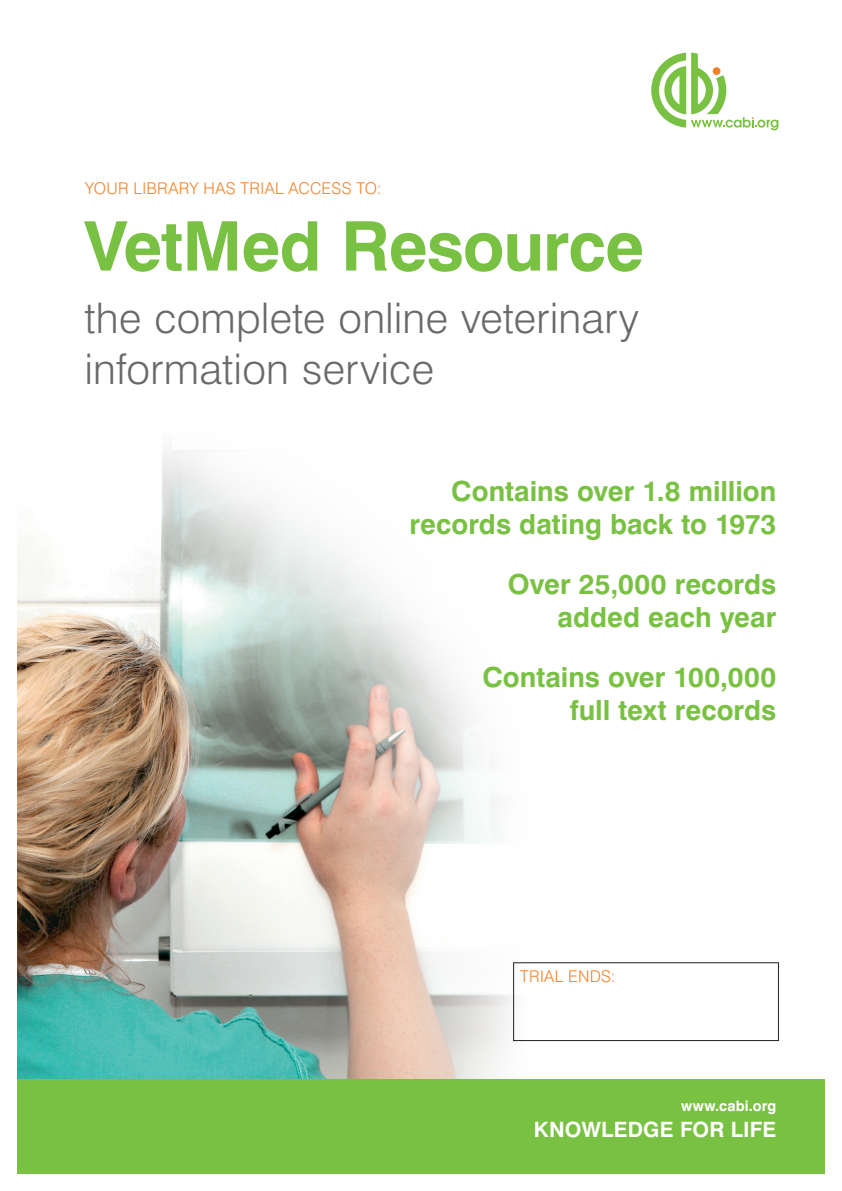
<style>
.page{position:relative;width:842px;height:1191px;background:#fff}
.page>*{position:absolute;margin:0;border:0;box-sizing:border-box;transform-origin:0 0}
.Stand-out__big{font:700 68.5px "Swiss 721 BT";letter-spacing:-.015em;color:#79c142}
.Stand-out__big-2{font:300 42.2px/50.7px "Swiss 721 BT";letter-spacing:.005em;color:#69696c}
.Stand-out__big-3{font:700 27.7px/33.3px "Swiss 721 BT";color:#79c142;text-align:right}
.t1{font:700 21.1px "Swiss 721 BT";letter-spacing:.01em;color:#fff}
.Stand-out__big-4{font:300 16.2px "Swiss 721 BT";letter-spacing:.02em;color:#f4822b}
.t2{font:700 14.5px "Swiss 721 BT";letter-spacing:.01em;color:#fff}
</style>
<div class="page">
<div style="left:17px;top:1078px;width:808px;height:96px;background:#79c142"></div>
<svg style="left:651px;top:53px;width:127px;height:77px"></svg>
<img style="left:17px;top:448px;width:299px;height:630px">
<svg style="left:316px;top:541px;width:463px;height:537px"></svg>
<div style="left:513px;top:962px;width:266px;height:78px;border:1px solid #231f20"></div>
<p class="Stand-out__big-4" style="left:85px;top:178px;width:298px">YOUR LIBRARY HAS TRIAL ACCESS TO:</p>
<p class="Stand-out__big" style="left:84px;top:204px;width:561px">VetMed Resource</p>
<p class="Stand-out__big-2" style="left:84px;top:292px;width:556px">the complete online veterinary information service</p>
<p class="Stand-out__big-3" style="left:410px;top:474px;width:368px">Contains over 1.8 million records dating back to 1973</p>
<p class="Stand-out__big-3" style="left:508px;top:567px;width:270px">Over 25,000 records added each year</p>
<p class="Stand-out__big-3" style="left:482px;top:660px;width:295px">Contains over 100,000 full text records</p>
<p class="Stand-out__big-4" style="left:520px;top:966px;width:97px">TRIAL ENDS:</p>
<p class="t2" style="left:681px;top:1097px;width:97px">www.cabi.org</p>
<p class="t1" style="left:534px;top:1116px;width:244px">KNOWLEDGE FOR LIFE</p>
</div>
